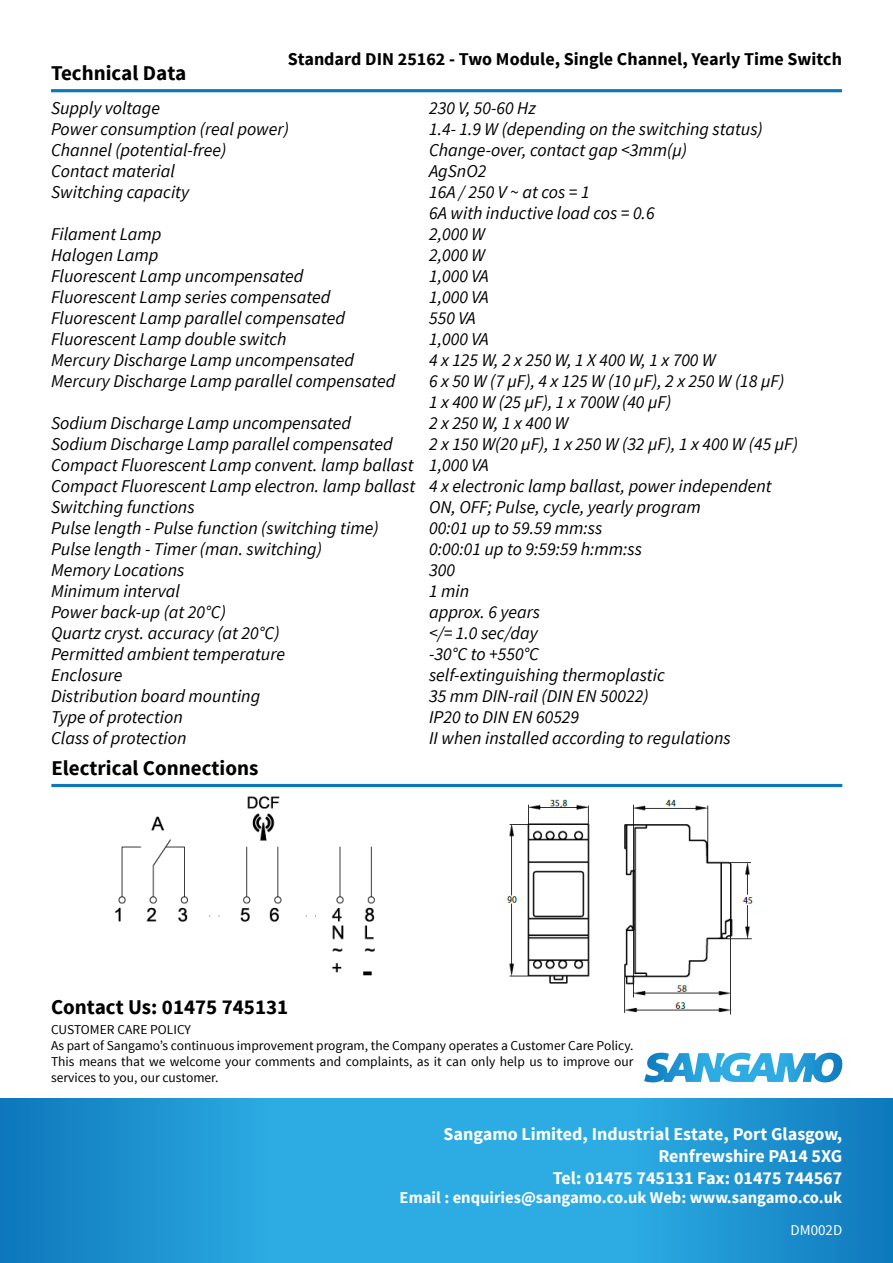
<style>
.page{position:relative;width:893px;height:1263px;background:#fff}
.page>*{position:absolute;margin:0;border:0;box-sizing:border-box;transform-origin:0 0}
.t1{font:700 21px "Source Sans Pro";color:#000}
.t2{font:italic 18px/21px "Source Sans Pro";color:#000}
.t3{font:700 18px/21.6px "Source Sans Pro";color:#fff;text-align:right}
.t4{font:700 18px "Source Sans Pro";color:#000}
.t5{font:700 16.5px "Source Sans Pro";color:#fff}
.t6{font:15px "Source Sans Pro";color:#fff}
.t7{font:13.5px/16.2px "Source Sans Pro";color:#000}
</style>
<div class="page">
<hr style="left:51px;top:89px;width:791px;height:3px;background:#0c77bb">
<hr style="left:51px;top:784px;width:791px;height:3px;background:#0c77bb">
<svg style="left:0;top:1098px;width:893px;height:165px;background:#229bd6"></svg>
<svg style="left:656px;top:1052px;width:174px;height:24px"></svg>
<img style="left:506px;top:799px;width:247px;height:216px">
<img style="left:115px;top:796px;width:260px;height:180px">
<p class="t1" style="left:51px;top:60px;width:137px">Technical Data</p>
<p class="t4" style="left:288px;top:47px;width:556px">Standard DIN 25162 - Two Module, Single Channel, Yearly Time Switch</p>
<p class="t2" style="left:51px;top:97px;width:111px">Supply voltage</p>
<p class="t2" style="left:429px;top:97px;width:108px">230 V, 50-60 Hz</p>
<p class="t2" style="left:51px;top:118px;width:239px">Power consumption (real power)</p>
<p class="t2" style="left:429px;top:118px;width:335px">1.4- 1.9 W (depending on the switching status)</p>
<p class="t2" style="left:51px;top:139px;width:177px">Channel (potential-free)</p>
<p class="t2" style="left:429px;top:139px;width:260px">Change-over, contact gap &lt;3mm(μ)</p>
<p class="t2" style="left:51px;top:160px;width:125px">Contact material</p>
<p class="t2" style="left:429px;top:160px;width:59px">AgSnO2</p>
<p class="t2" style="left:51px;top:181px;width:140px">Switching capacity</p>
<p class="t2" style="left:429px;top:181px;width:227px">16A / 250 V ~ at cos = 1<br>6A with inductive load cos = 0.6</p>
<p class="t2" style="left:51px;top:223px;width:112px">Filament Lamp</p>
<p class="t2" style="left:429px;top:223px;width:57px">2,000 W</p>
<p class="t2" style="left:51px;top:244px;width:109px">Halogen Lamp</p>
<p class="t2" style="left:429px;top:244px;width:57px">2,000 W</p>
<p class="t2" style="left:51px;top:265px;width:254px">Fluorescent Lamp uncompensated</p>
<p class="t2" style="left:429px;top:265px;width:61px">1,000 VA</p>
<p class="t2" style="left:51px;top:286px;width:281px">Fluorescent Lamp series compensated</p>
<p class="t2" style="left:429px;top:286px;width:61px">1,000 VA</p>
<p class="t2" style="left:51px;top:307px;width:296px">Fluorescent Lamp parallel compensated</p>
<p class="t2" style="left:429px;top:307px;width:48px">550 VA</p>
<p class="t2" style="left:51px;top:328px;width:237px">Fluorescent Lamp double switch</p>
<p class="t2" style="left:429px;top:328px;width:61px">1,000 VA</p>
<p class="t2" style="left:51px;top:349px;width:305px">Mercury Discharge Lamp uncompensated</p>
<p class="t2" style="left:429px;top:349px;width:288px">4 x 125 W, 2 x 250 W, 1 X 400 W, 1 x 700 W</p>
<p class="t2" style="left:51px;top:370px;width:346px">Mercury Discharge Lamp parallel compensated</p>
<p class="t2" style="left:429px;top:370px;width:357px">6 x 50 W (7 μF), 4 x 125 W (10 μF), 2 x 250 W (18 μF)<br>1 x 400 W (25 μF), 1 x 700W (40 μF)</p>
<p class="t2" style="left:51px;top:412px;width:302px">Sodium Discharge Lamp uncompensated</p>
<p class="t2" style="left:429px;top:412px;width:141px">2 x 250 W, 1 x 400 W</p>
<p class="t2" style="left:51px;top:433px;width:343px">Sodium Discharge Lamp parallel compensated</p>
<p class="t2" style="left:51px;top:433px;width:748px;text-indent:378px">2 x 150 W(20 μF), 1 x 250 W (32 μF), 1 x 400 W (45 μF)<br>Compact Fluorescent Lamp convent. lamp ballast 1,000 VA<br>Compact Fluorescent Lamp electron. lamp ballast 4 x electronic lamp ballast, power independent Switching functions</p>
<p class="t2" style="left:429px;top:496px;width:273px">ON, OFF; Pulse, cycle, yearly program</p>
<p class="t2" style="left:51px;top:517px;width:329px">Pulse length - Pulse function (switching time)</p>
<p class="t2" style="left:429px;top:517px;width:175px">00:01 up to 59.59 mm:ss</p>
<p class="t2" style="left:51px;top:538px;width:273px">Pulse length - Timer (man. switching)</p>
<p class="t2" style="left:429px;top:538px;width:214px">0:00:01 up to 9:59:59 h:mm:ss</p>
<p class="t2" style="left:51px;top:559px;width:135px">Memory Locations</p>
<p class="t2" style="left:429px;top:559px;width:27px">300</p>
<p class="t2" style="left:51px;top:580px;width:130px">Minimum interval</p>
<p class="t2" style="left:429px;top:580px;width:42px">1 min</p>
<p class="t2" style="left:51px;top:601px;width:176px">Power back-up (at 20°C)</p>
<p class="t2" style="left:429px;top:601px;width:113px">approx. 6 years</p>
<p class="t2" style="left:51px;top:622px;width:230px">Quartz cryst. accuracy (at 20°C)</p>
<p class="t2" style="left:429px;top:622px;width:110px">&lt;/= 1.0 sec/day</p>
<p class="t2" style="left:51px;top:643px;width:236px">Permitted ambient temperature</p>
<p class="t2" style="left:429px;top:643px;width:112px">-30°C to +550°C</p>
<p class="t2" style="left:51px;top:664px;width:73px">Enclosure</p>
<p class="t2" style="left:429px;top:664px;width:237px">self-extinguishing thermoplastic</p>
<p class="t2" style="left:51px;top:685px;width:211px">Distribution board mounting</p>
<p class="t2" style="left:429px;top:685px;width:221px">35 mm DIN-rail (DIN EN 50022)</p>
<p class="t2" style="left:51px;top:706px;width:133px">Type of protection</p>
<p class="t2" style="left:429px;top:706px;width:152px">IP20 to DIN EN 60529</p>
<p class="t2" style="left:51px;top:727px;width:137px">Class of protection</p>
<p class="t2" style="left:429px;top:727px;width:303px">II when installed according to regulations</p>
<p class="t1" style="left:51px;top:755px;width:208px">Electrical Connections</p>
<p class="t1" style="left:51px;top:994px;width:239px">Contact Us: 01475 745131</p>
<p class="t7" style="left:51px;top:1021px;width:584px">CUSTOMER CARE POLICY<br>As part of Sangamo’s continuous improvement program, the Company operates a Customer Care Policy.<br>This means that we welcome your comments and complaints, as it can only help us to improve our services to you, our customer.</p>
<p class="t3" style="left:443px;top:1124px;width:400px">Sangamo Limited, Industrial Estate, Port Glasgow,<br>Renfrewshire PA14 5XG<br>Tel: 01475 745131 Fax: 01475 744567</p>
<p class="t5" style="left:400px;top:1187px;width:444px">Email : enquiries@sangamo.co.uk Web: www.sangamo.co.uk</p>
<p class="t6" style="left:791px;top:1221px;width:53px">DM002D</p>
</div>
